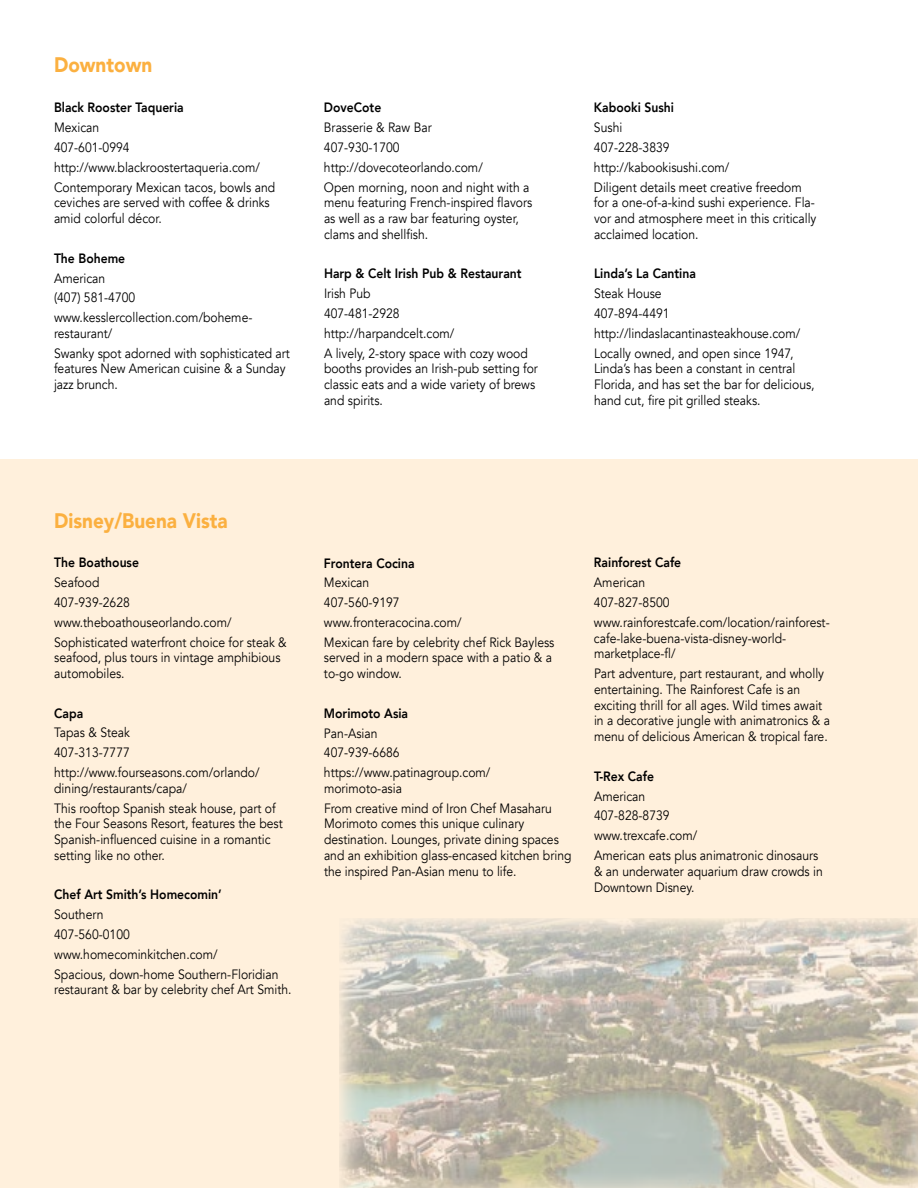
<style>
.page{position:relative;width:918px;height:1188px;background:#fff}
.page>*{position:absolute;margin:0;border:0;box-sizing:border-box;transform-origin:0 0}
.t1{font:900 21px "Avenir";color:#fbb040;scale:.9 1}
.t2{font:13.5px/19.8px "Avenir";color:#000;scale:.9 1}
.t3{font:800 13.5px "Avenir";color:#000;scale:.9 1}
</style>
<div class="page">
<div style="left:0;top:459px;width:918px;height:729px;background:#fff0dc"></div>
<img style="left:339px;top:918px;width:579px;height:270px">
<h1 class="t1" style="left:54px;top:47px;width:111px">Downtown</h1>
<p class="t3" style="left:54px;top:97px;width:146px">Black Rooster Taqueria</p>
<p class="t2" style="left:54px;top:118px;width:247px">Mexican<br>407-601-0994 http://www.blackroostertaqueria.com/<br>Contemporary Mexican tacos, bowls and</p>
<p class="t2" style="left:54px;top:195px;width:241px;line-height:15.8px">ceviches are served with coffee &amp; drinks amid colorful décor.</p>
<p class="t3" style="left:54px;top:248px;width:81px">The Boheme</p>
<p class="t2" style="left:54px;top:268px;width:222px">American<br>(407) 581-4700 www.kesslercollection.com/boheme-</p>
<p class="t2" style="left:54px;top:324px;width:264px">restaurant/<br>Swanky spot adorned with sophisticated art</p>
<p class="t2" style="left:54px;top:361px;width:259px;line-height:15.8px">features New American cuisine &amp; a Sunday jazz brunch.</p>
<p class="t3" style="left:324px;top:97px;width:65px">DoveCote</p>
<p class="t2" style="left:324px;top:118px;width:230px">Brasserie &amp; Raw Bar<br>407-930-1700 http://dovecoteorlando.com/<br>Open morning, noon and night with a</p>
<p class="t2" style="left:324px;top:195px;width:233px;line-height:15.8px">menu featuring French-inspired flavors as well as a raw bar featuring oyster, clams and shellfish.</p>
<p class="t3" style="left:324px;top:263px;width:221px">Harp &amp; Celt Irish Pub &amp; Restaurant</p>
<p class="t2" style="left:324px;top:284px;width:228px">Irish Pub<br>407-481-2928 http://harpandcelt.com/<br>A lively, 2-story space with cozy wood</p>
<p class="t2" style="left:324px;top:361px;width:239px;line-height:15.8px">booths provides an Irish-pub setting for classic eats and a wide variety of brews and spirits.</p>
<p class="t3" style="left:594px;top:97px;width:90px">Kabooki Sushi</p>
<p class="t2" style="left:594px;top:118px;width:232px">Sushi<br>407-228-3839 http://kabookisushi.com/<br>Diligent details meet creative freedom</p>
<p class="t2" style="left:594px;top:195px;width:249px;line-height:15.8px;text-align:justify">for a one-of-a-kind sushi experience. Fla&shy;vor and atmosphere meet in this critically acclaimed location.</p>
<p class="t3" style="left:594px;top:263px;width:115px">Linda’s La Cantina</p>
<p class="t2" style="left:594px;top:284px;width:231px">Steak House<br>407-894-4491 http://lindaslacantinasteakhouse.com/<br>Locally owned, and open since 1947,</p>
<p class="t2" style="left:594px;top:361px;width:247px;line-height:15.8px">Linda’s has been a constant in central<br>Florida, and has set the bar for delicious, hand cut, fire pit grilled steaks.</p>
<h1 class="t1" style="left:54px;top:502px;width:194px">Disney/Buena Vista</h1>
<p class="t3" style="left:54px;top:552px;width:96px">The Boathouse</p>
<p class="t2" style="left:54px;top:573px;width:260px">Seafood<br>407-939-2628 www.theboathouseorlando.com/<br>Sophisticated waterfront choice for steak &amp;</p>
<p class="t2" style="left:54px;top:650px;width:253px;line-height:15.8px">seafood, plus tours in vintage amphibious automobiles.</p>
<p class="t3" style="left:54px;top:702px;width:34px">Capa</p>
<p class="t2" style="left:54px;top:723px;width:230px">Tapas &amp; Steak<br>407-313-7777 http://www.fourseasons.com/orlando/</p>
<p class="t2" style="left:54px;top:778px;width:248px">dining/restaurants/capa/<br>This rooftop Spanish steak house, part of</p>
<p class="t2" style="left:54px;top:816px;width:256px;line-height:15.8px">the Four Seasons Resort, features the best<br>Spanish-influenced cuisine in a romantic setting like no other.</p>
<p class="t3" style="left:54px;top:884px;width:188px">Chef Art Smith’s Homecomin’</p>
<p class="t2" style="left:54px;top:905px;width:251px">Southern<br>407-560-0100 www.homecominkitchen.com/<br>Spacious, down-home Southern-Floridian</p>
<p class="t2" style="left:54px;top:980px;width:265px">restaurant &amp; bar by celebrity chef Art Smith.</p>
<p class="t3" style="left:324px;top:552px;width:102px">Frontera Cocina</p>
<p class="t2" style="left:324px;top:573px;width:258px">Mexican<br>407-560-9197<br>www.fronteracocina.com/<br>Mexican fare by celebrity chef Rick Bayless</p>
<p class="t2" style="left:324px;top:650px;width:255px;line-height:15.8px">served in a modern space with a patio &amp; a to-go window.</p>
<p class="t3" style="left:324px;top:703px;width:95px">Morimoto Asia</p>
<p class="t2" style="left:324px;top:723px;width:186px">Pan-Asian<br>407-939-6686 https://www.patinagroup.com/</p>
<p class="t2" style="left:324px;top:779px;width:255px">morimoto-asia<br>From creative mind of Iron Chef Masaharu</p>
<p class="t2" style="left:324px;top:816px;width:277px;line-height:15.8px">Morimoto comes this unique culinary destination. Lounges, private dining spaces and an exhibition glass-encased kitchen bring the inspired Pan-Asian menu to life.</p>
<p class="t3" style="left:594px;top:552px;width:98px">Rainforest Cafe</p>
<p class="t2" style="left:594px;top:573px;width:263px">American<br>407-827-8500 www.rainforestcafe.com/location/rainforest-</p>
<p class="t2" style="left:594px;top:630px;width:215px;line-height:15.8px">cafe-lake-buena-vista-disney-world&shy;marketplace-fl/</p>
<p class="t2" style="left:594px;top:666px;width:264px;line-height:15.8px">Part adventure, part restaurant, and wholly entertaining. The Rainforest Cafe is an exciting thrill for all ages. Wild times await in a decorative jungle with animatronics &amp; a menu of delicious American &amp; tropical fare.</p>
<p class="t3" style="left:594px;top:766px;width:68px">T-Rex Cafe</p>
<p class="t2" style="left:594px;top:786px;width:251px">American<br>407-828-8739<br>www.trexcafe.com/<br>American eats plus animatronic dinosaurs</p>
<p class="t2" style="left:594px;top:863px;width:256px;line-height:15.8px">&amp; an underwater aquarium draw crowds in<br>Downtown Disney.</p>
</div>
